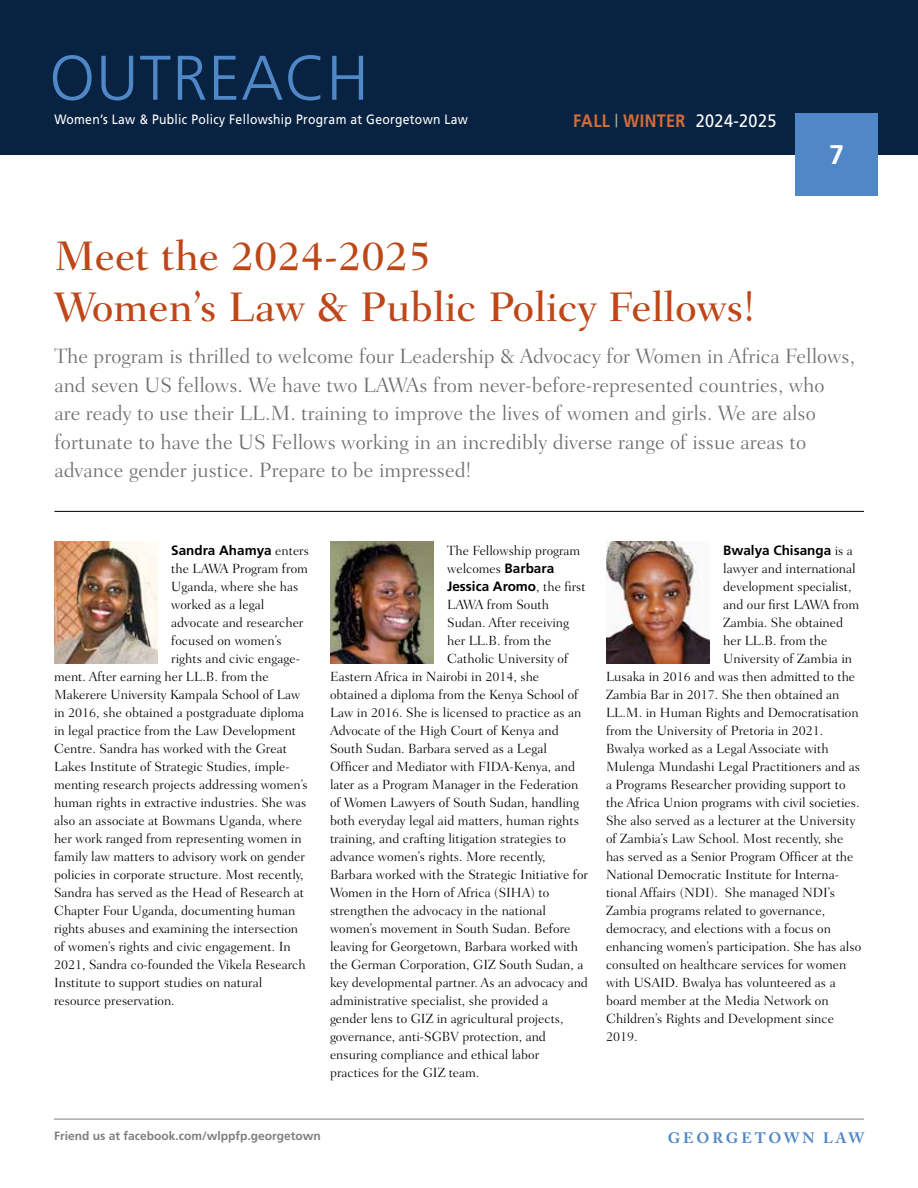
<style>
.page{position:relative;width:918px;height:1188px;background:#fff}
.page>*{position:absolute;margin:0;border:0;box-sizing:border-box;transform-origin:0 0}
.t1{font:300 63px "Frutiger LT Std";letter-spacing:.02em;color:#5087c7}
.large_title_30{font:500 42px/51px "Fairfield LT Std";color:#bd4718}
.t2{font:700 27px "Frutiger LT Std";color:#fff}
.intro{font:300 21px/28.5px "Fairfield LT Std";color:#6d6e71}
.t3{font:700 18px "Frutiger LT Std";letter-spacing:.025em;color:#d56c38;scale:.9 1}
.t4{font:700 15px "Adobe Caslon Pro";letter-spacing:.19em;color:#5087c7}
.body_text{font:300 13.5px "Fairfield LT Std";color:#000}
.body_text-2{font:700 13.5px "Frutiger LT Std";color:#000}
.t5{font:13.5px "Frutiger LT Std";letter-spacing:.025em;color:#fff;scale:.9 1}
.t6{font:700 12px "Frutiger LT Std";color:#7e8083}
.s1{font-weight:400;color:#fff}
.s2{font-family:"Fairfield LT Std";font-weight:300}
.s3{font-family:"Frutiger LT Std";font-weight:700}
</style>
<div class="page">
<div style="left:0;top:0;width:918px;height:155px;background:#082342"></div>
<div style="left:796px;top:113px;width:82px;height:82px;background:#5087c7"></div>
<hr style="left:54px;top:1119px;width:810px;height:1px;background:#7e8083">
<img style="left:54px;top:541px;width:104px;height:122px">
<img style="left:330px;top:541px;width:104px;height:122px">
<hr style="left:54px;top:511px;width:810px;height:1px;background:#000">
<img style="left:606px;top:541px;width:104px;height:122px">
<h1 class="t1" style="left:50px;top:42px;width:321px">OUTREACH</h1>
<p class="t5" style="left:54px;top:111px;width:461px">Women’s Law &amp; Public Policy Fellowship Program at Georgetown Law</p>
<h3 class="t3" style="left:573px;top:110px;width:227px">FALL <sup>|</sup> WINTER <span class="s1">2024-2025</span></h3>
<h3 class="t2" style="left:829px;top:138px;width:17px">7</h3>
<p class="large_title_30" style="left:54px;top:231px;width:702px">Meet the 2024-2025<br>Women’s Law &amp; Public Policy Fellows!</p>
<p class="intro" style="left:54px;top:342px;width:802px">The program is thrilled to welcome four Leadership &amp; Advocacy for Women in Africa Fellows, and seven US fellows. We have two LAWAs from never-before-represented countries, who are ready to use their LL.M. training to improve the lives of women and girls. We are also fortunate to have the US Fellows working in an incredibly diverse range of issue areas to advance gender justice. Prepare to be impressed!</p>
<p class="body_text-2" style="left:171px;top:543px;width:139px">Sandra Ahamya <span class="s2">enters</span></p>
<p class="body_text" style="left:171px;top:561px;width:138px">the LAWA Program from</p>
<p class="body_text" style="left:171px;top:579px;width:129px">Uganda, where she has</p>
<p class="body_text" style="left:171px;top:597px;width:94px">worked as a legal</p>
<p class="body_text" style="left:171px;top:615px;width:134px">advocate and researcher</p>
<p class="body_text" style="left:171px;top:633px;width:112px">focused on women’s</p>
<p class="body_text" style="left:171px;top:651px;width:130px">rights and civic engage-</p>
<p class="body_text" style="left:54px;top:669px;width:216px">ment. After earning her LL.B. from the</p>
<p class="body_text" style="left:54px;top:687px;width:248px">Makerere University Kampala School of Law</p>
<p class="body_text" style="left:54px;top:705px;width:252px">in 2016, she obtained a postgraduate diploma</p>
<p class="body_text" style="left:54px;top:723px;width:244px">in legal practice from the Law Development</p>
<p class="body_text" style="left:54px;top:741px;width:234px">Centre. Sandra has worked with the Great</p>
<p class="body_text" style="left:54px;top:759px;width:237px">Lakes Institute of Strategic Studies, imple-</p>
<p class="body_text" style="left:54px;top:777px;width:255px">menting research projects addressing women’s</p>
<p class="body_text" style="left:54px;top:795px;width:254px">human rights in extractive industries. She was</p>
<p class="body_text" style="left:54px;top:813px;width:249px">also an associate at Bowmans Uganda, where</p>
<p class="body_text" style="left:54px;top:831px;width:249px">her work ranged from representing women in</p>
<p class="body_text" style="left:54px;top:849px;width:252px">family law matters to advisory work on gender</p>
<p class="body_text" style="left:54px;top:867px;width:251px">policies in corporate structure. Most recently,</p>
<p class="body_text" style="left:54px;top:885px;width:252px">Sandra has served as the Head of Research at</p>
<p class="body_text" style="left:54px;top:903px;width:243px">Chapter Four Uganda, documenting human</p>
<p class="body_text" style="left:54px;top:921px;width:246px">rights abuses and examining the intersection</p>
<p class="body_text" style="left:54px;top:939px;width:238px">of women’s rights and civic engagement. In</p>
<p class="body_text" style="left:54px;top:957px;width:253px">2021, Sandra co-founded the Vikela Research</p>
<p class="body_text" style="left:54px;top:975px;width:210px">Institute to support studies on natural</p>
<p class="body_text" style="left:54px;top:993px;width:122px">resource preservation.</p>
<p class="body_text" style="left:447px;top:543px;width:135px">The Fellowship program</p>
<p class="body_text" style="left:447px;top:561px;width:109px">welcomes <span class="s3">Barbara</span></p>
<p class="body_text-2" style="left:447px;top:579px;width:140px">Jessica Aromo<span class="s2">, the first</span></p>
<p class="body_text" style="left:447px;top:597px;width:103px">LAWA from South</p>
<p class="body_text" style="left:447px;top:615px;width:123px">Sudan. After receiving</p>
<p class="body_text" style="left:447px;top:633px;width:106px">her LL.B. from the</p>
<p class="body_text" style="left:447px;top:651px;width:123px">Catholic University of</p>
<p class="body_text" style="left:330px;top:669px;width:211px">Eastern Africa in Nairobi in 2014, she</p>
<p class="body_text" style="left:330px;top:687px;width:250px">obtained a diploma from the Kenya School of</p>
<p class="body_text" style="left:330px;top:705px;width:253px">Law in 2016. She is licensed to practice as an</p>
<p class="body_text" style="left:330px;top:723px;width:230px">Advocate of the High Court of Kenya and</p>
<p class="body_text" style="left:330px;top:741px;width:218px">South Sudan. Barbara served as a Legal</p>
<p class="body_text" style="left:330px;top:759px;width:247px">Officer and Mediator with FIDA-Kenya, and</p>
<p class="body_text" style="left:330px;top:777px;width:250px">later as a Program Manager in the Federation</p>
<p class="body_text" style="left:330px;top:795px;width:251px">of Women Lawyers of South Sudan, handling</p>
<p class="body_text" style="left:330px;top:813px;width:250px">both everyday legal aid matters, human rights</p>
<p class="body_text" style="left:330px;top:831px;width:237px">training, and crafting litigation strategies to</p>
<p class="body_text" style="left:330px;top:849px;width:217px">advance women’s rights. More recently,</p>
<p class="body_text" style="left:330px;top:867px;width:260px">Barbara worked with the Strategic Initiative for</p>
<p class="body_text" style="left:330px;top:885px;width:221px">Women in the Horn of Africa (SIHA) to</p>
<p class="body_text" style="left:330px;top:903px;width:217px">strengthen the advocacy in the national</p>
<p class="body_text" style="left:330px;top:921px;width:242px">women’s movement in South Sudan. Before</p>
<p class="body_text" style="left:330px;top:939px;width:250px">leaving for Georgetown, Barbara worked with</p>
<p class="body_text" style="left:330px;top:957px;width:255px">the German Corporation, GIZ South Sudan, a</p>
<p class="body_text" style="left:330px;top:975px;width:260px">key developmental partner. As an advocacy and</p>
<p class="body_text" style="left:330px;top:993px;width:220px">administrative specialist, she provided a</p>
<p class="body_text" style="left:330px;top:1011px;width:235px">gender lens to GIZ in agricultural projects,</p>
<p class="body_text" style="left:330px;top:1029px;width:217px">governance, anti-SGBV protection, and</p>
<p class="body_text" style="left:330px;top:1047px;width:211px">ensuring compliance and ethical labor</p>
<p class="body_text" style="left:330px;top:1065px;width:151px">practices for the GIZ team.</p>
<p class="body_text-2" style="left:723px;top:543px;width:131px">Bwalya Chisanga <span class="s2">is a</span></p>
<p class="body_text" style="left:723px;top:561px;width:134px">lawyer and international</p>
<p class="body_text" style="left:723px;top:579px;width:130px">development specialist,</p>
<p class="body_text" style="left:723px;top:597px;width:137px">and our first LAWA from</p>
<p class="body_text" style="left:723px;top:615px;width:121px">Zambia. She obtained</p>
<p class="body_text" style="left:723px;top:633px;width:106px">her LL.B. from the</p>
<p class="body_text" style="left:723px;top:651px;width:130px">University of Zambia in</p>
<p class="body_text" style="left:606px;top:669px;width:251px">Lusaka in 2016 and was then admitted to the</p>
<p class="body_text" style="left:606px;top:687px;width:235px">Zambia Bar in 2017. She then obtained an</p>
<p class="body_text" style="left:606px;top:705px;width:254px">LL.M. in Human Rights and Democratisation</p>
<p class="body_text" style="left:606px;top:723px;width:219px">from the University of Pretoria in 2021.</p>
<p class="body_text" style="left:606px;top:741px;width:224px">Bwalya worked as a Legal Associate with</p>
<p class="body_text" style="left:606px;top:759px;width:256px">Mulenga Mundashi Legal Practitioners and as</p>
<p class="body_text" style="left:606px;top:777px;width:241px">a Programs Researcher providing support to</p>
<p class="body_text" style="left:606px;top:795px;width:255px">the Africa Union programs with civil societies.</p>
<p class="body_text" style="left:606px;top:813px;width:251px">She also served as a lecturer at the University</p>
<p class="body_text" style="left:606px;top:831px;width:239px">of Zambia’s Law School. Most recently, she</p>
<p class="body_text" style="left:606px;top:849px;width:249px">has served as a Senior Program Officer at the</p>
<p class="body_text" style="left:606px;top:867px;width:234px">National Democratic Institute for Interna-</p>
<p class="body_text" style="left:606px;top:885px;width:230px">tional Affairs (NDI). She managed NDI’s</p>
<p class="body_text" style="left:606px;top:903px;width:221px">Zambia programs related to governance,</p>
<p class="body_text" style="left:606px;top:921px;width:226px">democracy, and elections with a focus on</p>
<p class="body_text" style="left:606px;top:939px;width:257px">enhancing women’s participation. She has also</p>
<p class="body_text" style="left:606px;top:957px;width:242px">consulted on healthcare services for women</p>
<p class="body_text" style="left:606px;top:975px;width:231px">with USAID. Bwalya has volunteered as a</p>
<p class="body_text" style="left:606px;top:993px;width:224px">board member at the Media Network on</p>
<p class="body_text" style="left:606px;top:1011px;width:229px">Children’s Rights and Development since</p>
<p class="body_text" style="left:606px;top:1029px;width:33px">2019.</p>
<p class="t6" style="left:54px;top:1128px;width:268px">Friend us at facebook.com/wlppfp.georgetown</p>
<p class="t4" style="left:668px;top:1129px;width:198px">GEORGETOWN LAW</p>
</div>
